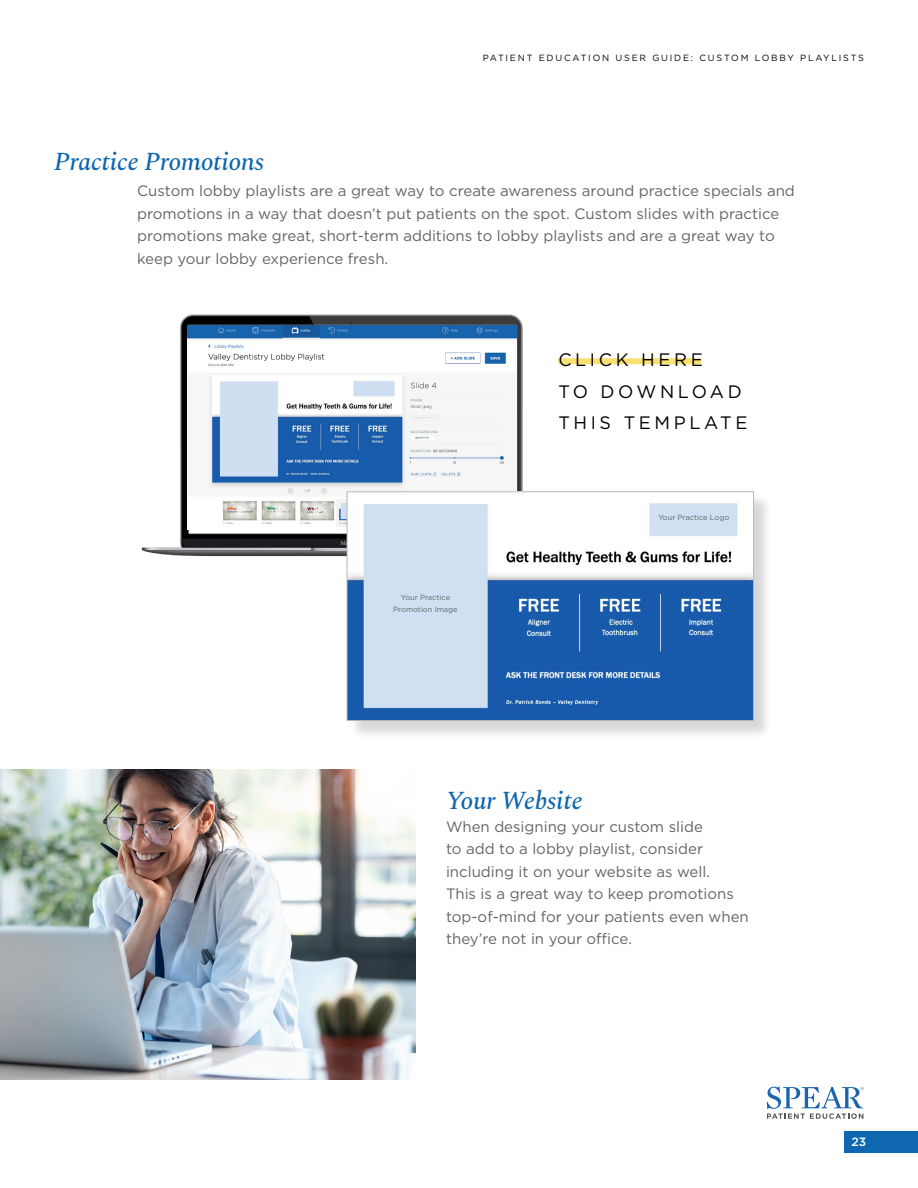
<style>
.page{position:relative;width:918px;height:1188px;background:#fff}
.page>*{position:absolute;margin:0;border:0;box-sizing:border-box;transform-origin:0 0}
.t1{font:italic 500 25.5px "Spectral";letter-spacing:-.01em;color:#0e67b0}
.t2{font:18px/31.5px "Gotham";letter-spacing:.2em;color:#000}
.t3{font:15px/22.5px "Gotham";color:#606569}
.t4{font:500 12px "Gotham";color:#fff}
.t5{font:9px "Gotham";letter-spacing:.2em;color:#000}
.t6{font:7.5px/12px "Gotham";color:#606569;text-align:center}
</style>
<div class="page">
<div style="left:845px;top:1131px;width:73px;height:21px;background:#0e67b0"></div>
<svg style="left:767px;top:1087px;width:97px;height:32px"></svg>
<img style="left:141px;top:314px;width:431px;height:264px">
<img style="left:184px;top:322px;width:337px;height:217px">
<img style="left:188px;top:325px;width:328px;height:205px">
<img style="left:0;top:769px;width:415px;height:311px">
<div style="left:558px;top:358px;width:143px;height:6px;background:#f9e072"></div>
<div style="left:349px;top:494px;width:424px;height:246px;background:#000;opacity:.16"></div>
<img style="left:349px;top:493px;width:403px;height:226px">
<div style="left:347px;top:491px;width:407px;height:230px;border:1px solid #b7b6b9"></div>
<h1 class="t1" style="left:54px;top:143px;width:212px">Practice Promotions</h1>
<p class="t5" style="left:483px;top:52px;width:383px">PATIENT EDUCATION USER GUIDE: CUSTOM LOBBY PLAYLISTS</p>
<p class="t3" style="left:137px;top:180px;width:659px">Custom lobby playlists are a great way to create awareness around practice specials and promotions in a way that doesn’t put patients on the spot. Custom slides with practice promotions make great, short-term additions to lobby playlists and are a great way to keep your lobby experience fresh.</p>
<p class="t2" style="left:558px;top:344px;width:191px">CLICK HERE<br>TO DOWNLOAD<br>THIS TEMPLATE</p>
<p class="t6" style="left:393px;top:591px;width:66px">Your Practice<br>Promotion Image</p>
<p class="t6" style="left:658px;top:511px;width:72px">Your Practice Logo</p>
<h1 class="t1" style="left:446px;top:782px;width:138px">Your Website</h1>
<p class="t3" style="left:446px;top:815px;width:304px">When designing your custom slide<br>to add to a lobby playlist, consider including it on your website as well.<br>This is a great way to keep promotions top-of-mind for your patients even when they’re not in your office.</p>
<p class="t4" style="left:851px;top:1134px;width:16px">23</p>
</div>
